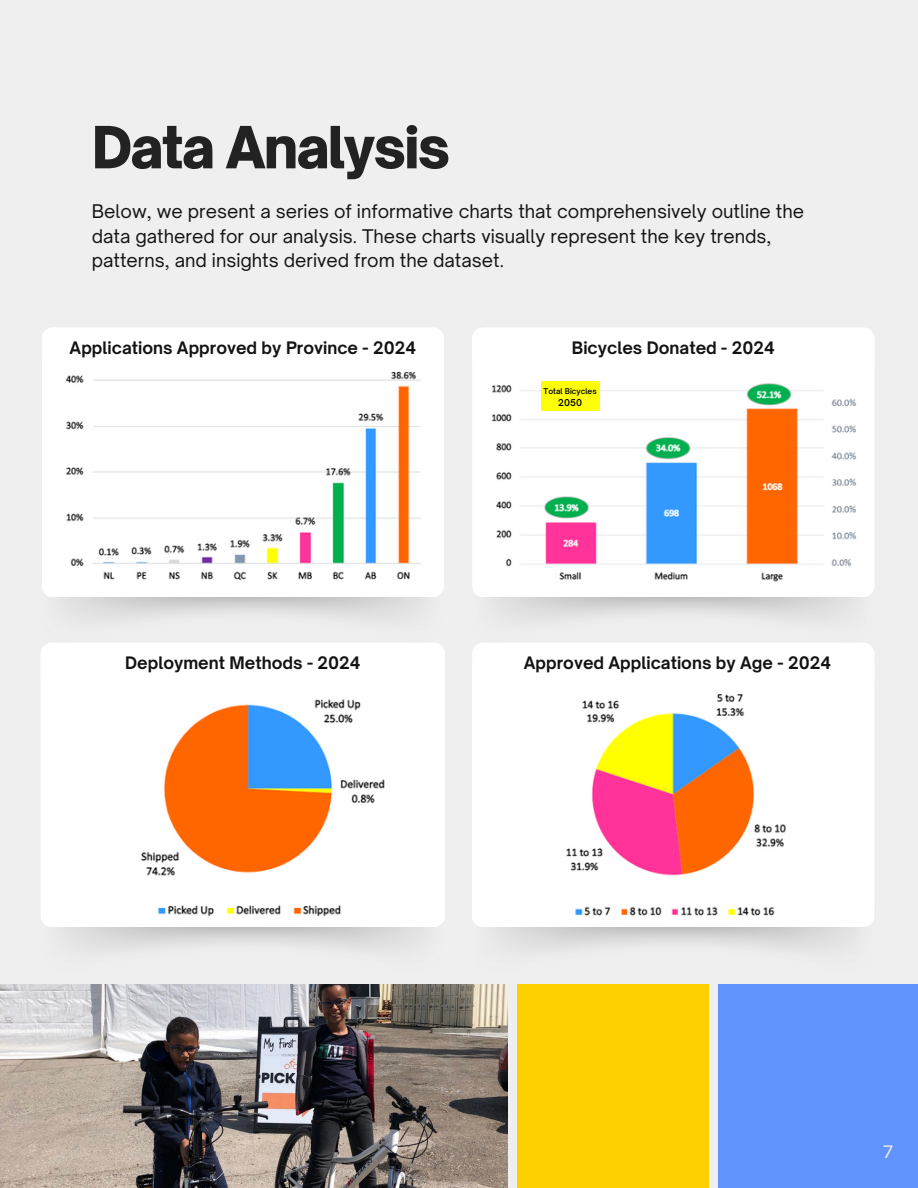
<style>
.page{position:relative;width:918px;height:1188px;background:#efefef}
.page>*{position:absolute;margin:0;border:0;box-sizing:border-box;transform-origin:0 0}
.t1{font:900 55.65px "Open Sauce One";letter-spacing:-.035em;color:#222}
.t2{font:18px/24.8px "Open Sauce One";color:#131313}
.t3{font:700 16.5px "Open Sauce One";color:#131313}
.t4{font:16.5px "Open Sauce One";color:#efefef}
.t5{font:600 9px "Open Sauce One";color:#000}
.t6{font:600 7.5px "Open Sauce One";color:#000}
</style>
<div class="page">
<div style="left:718px;top:984px;width:200px;height:204px;background:#6094fc"></div>
<div style="left:513px;top:984px;width:200px;height:204px;background:#ffd000"></div>
<div style="left:710px;top:984px;width:8px;height:204px;background:#efefef"></div>
<img style="left:472px;top:653px;width:402px;height:274px;border-radius:11px">
<div style="left:472px;top:643px;width:402px;height:48px;background:#fff"></div>
<img style="left:42px;top:921px;width:382px;height:29px">
<img style="left:41px;top:645px;width:404px;height:282px;border-radius:11px">
<div style="left:41px;top:643px;width:404px;height:48px;background:#fff"></div>
<div style="left:472px;top:374px;width:402px;height:223px;background:#fff"></div>
<img style="left:492px;top:374px;width:364px;height:211px">
<div style="left:472px;top:328px;width:402px;height:46px;background:#fff"></div>
<div style="left:42px;top:369px;width:402px;height:228px;background:#fff"></div>
<img style="left:59px;top:369px;width:368px;height:218px">
<div style="left:42px;top:328px;width:402px;height:41px;background:#fff"></div>
<img style="left:0;top:984px;width:508px;height:204px">
<div style="left:508px;top:983px;width:9px;height:205px;background:#efefef"></div>
<div style="left:541px;top:381px;width:58px;height:30px;background:#fefe08"></div>
<h2 class="t1" style="left:92px;top:113px;width:360px">Data Analysis</h2>
<p class="t2" style="left:92px;top:199px;width:714px">Below, we present a series of informative charts that comprehensively outline the data gathered for our analysis. These charts visually represent the key trends, patterns, and insights derived from the dataset.</p>
<h2 class="t3" style="left:70px;top:337px;width:348px">Applications Approved by Province - 2024</h2>
<p class="t3" style="left:572px;top:337px;width:204px">Bicycles Donated - 2024</p>
<p class="t6" style="left:544px;top:387px;width:55px">Total Bicycles</p>
<h2 class="t5" style="left:558px;top:397px;width:25px">2050</h2>
<h3 class="t3" style="left:125px;top:652px;width:237px">Deployment Methods - 2024</h3>
<h1 class="t3" style="left:524px;top:652px;width:309px">Approved Applications by Age - 2024</h1>
<p class="t4" style="left:883px;top:1141px;width:12px">7</p>
</div>
